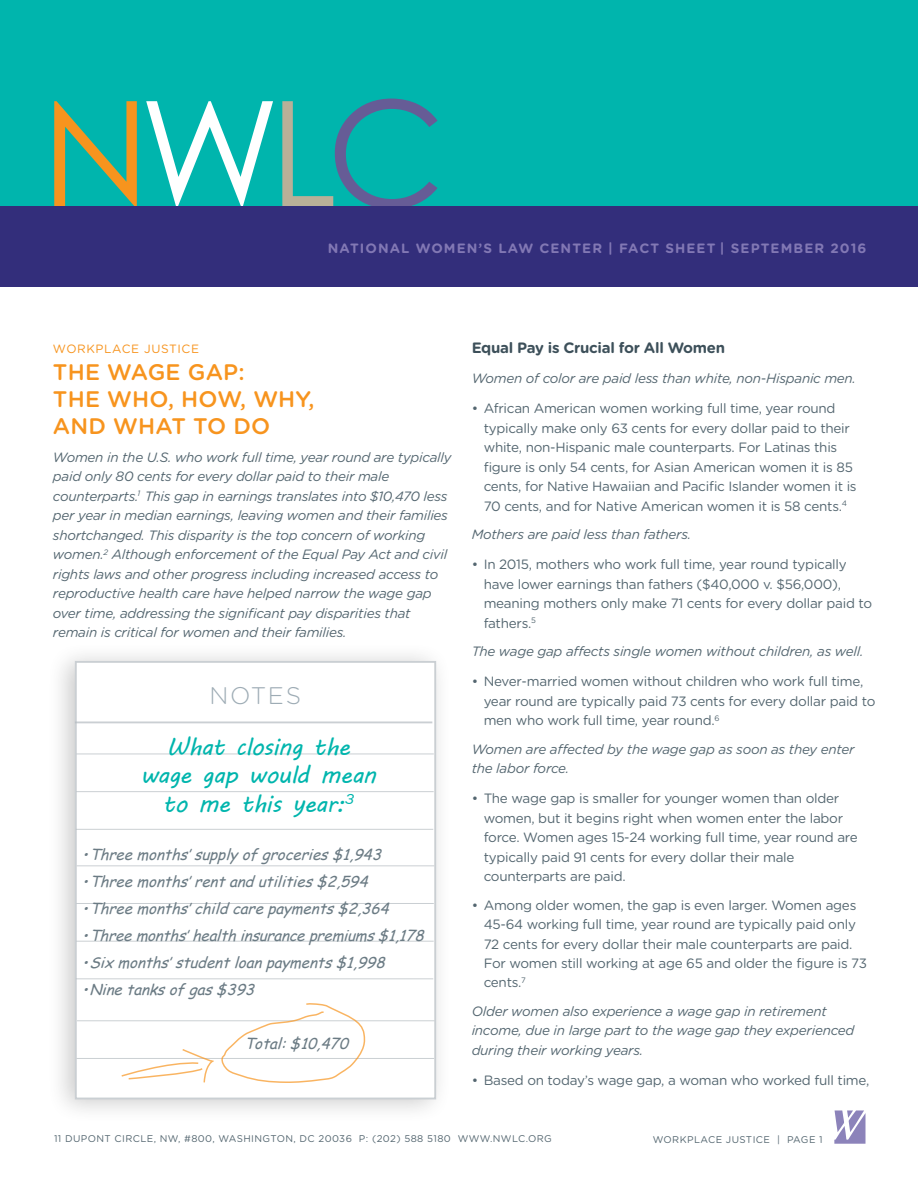
<style>
.page{position:relative;width:918px;height:1188px;background:#fff}
.page>*{position:absolute;margin:0;border:0;box-sizing:border-box;transform-origin:0 0}
.t1{font:24px/28.5px "MV Boli";letter-spacing:-.02em;color:#00b5ad;text-align:center}
.t2{font:300 24px "Gotham Rounded";letter-spacing:.07em;color:#9eacb5}
.t3{font:500 22.5px/27px "Gotham Rounded";letter-spacing:.01em;color:#f7941e}
.t4{font:italic 15px "Comic Sans MS";color:#6b7b84}
.t5{font:700 15px "Gotham Rounded";letter-spacing:-.02em;color:#3d505a}
.t6{font:13.5px/19.5px "Gotham Rounded";letter-spacing:-.02em;color:#546670}
.t7{font:italic 13.5px/19.5px "Gotham Rounded";letter-spacing:-.02em;color:#546670}
.t8{font:700 13.5px "Gotham Rounded";letter-spacing:.08em;color:#8278b4}
.t9{font:12px "Gotham Rounded";letter-spacing:.05em;color:#f7941e}
.t10{font:9.75px "Gotham Rounded";letter-spacing:.04em;color:#546670}
</style>
<div class="page">
<svg style="left:834px;top:1110px;width:32px;height:34px"></svg>
<div style="left:0;top:0;width:918px;height:287px;background:#00b5ad"></div>
<svg style="left:282px;top:99px;width:156px;height:107px"></svg>
<svg style="left:146px;top:101px;width:127px;height:105px"></svg>
<svg style="left:54px;top:101px;width:83px;height:105px"></svg>
<div style="left:0;top:206px;width:918px;height:81px;background:#332e7b"></div>
<div style="left:46px;top:641px;width:406px;height:484px;background:#000;opacity:.3"></div>
<div style="left:75px;top:661px;width:361px;height:438px;background:#fff;border:2px solid #b4bbc0"></div>
<hr style="left:75px;top:721px;width:357px;height:2px;background:#b4bbc0">
<hr style="left:76px;top:754px;width:358px;height:1px;background:#b4bbc0">
<hr style="left:76px;top:791px;width:358px;height:1px;background:#b4bbc0">
<hr style="left:76px;top:829px;width:357px;height:1px;background:#b4bbc0">
<hr style="left:77px;top:865px;width:357px;height:1px;background:#b4bbc0">
<hr style="left:76px;top:903px;width:358px;height:1px;background:#b4bbc0">
<hr style="left:76px;top:941px;width:358px;height:1px;background:#b4bbc0">
<hr style="left:76px;top:978px;width:357px;height:1px;background:#b4bbc0">
<hr style="left:77px;top:1020px;width:357px;height:1px;background:#b4bbc0">
<hr style="left:77px;top:1058px;width:357px;height:1px;background:#b4bbc0">
<svg style="left:221px;top:1003px;width:146px;height:80px"></svg>
<svg style="left:120px;top:1049px;width:94px;height:34px"></svg>
<p class="t8" style="left:328px;top:238px;width:540px">NATIONAL WOMEN’S LAW CENTER | FACT SHEET | SEPTEMBER 2016</p>
<p class="t9" style="left:53px;top:341px;width:148px">WORKPLACE JUSTICE</p>
<h2 class="t3" style="left:53px;top:358px;width:263px">THE WAGE GAP:<br>THE WHO, HOW, WHY,<br>AND WHAT TO DO</h2>
<p class="t7" style="left:53px;top:446px;width:400px">Women in the U.S. who work full time, year round are typically paid only 80 cents for every dollar paid to their male counterparts.<sup>1</sup> This gap in earnings translates into $10,470 less per year in median earnings, leaving women and their families shortchanged. This disparity is the top concern of working women.<sup>2</sup> Although enforcement of the Equal Pay Act and civil rights laws and other progress including increased access to reproductive health care have helped narrow the wage gap over time, addressing the significant pay disparities that remain is critical for women and their families.</p>
<h1 class="t2" style="left:209px;top:679px;width:93px">NOTES</h1>
<h1 class="t1" style="left:140px;top:732px;width:237px">What closing the wage gap would mean to me this year:<sup>3</sup></h1>
<p class="t4" style="left:82px;top:843px;width:306px">•Three months’ supply of groceries $1,943</p>
<p class="t4" style="left:82px;top:870px;width:293px">•Three months’ rent and utilities $2,594</p>
<p class="t4" style="left:82px;top:897px;width:314px">•Three months’ child care payments $2,364</p>
<p class="t4" style="left:82px;top:924px;width:349px">•Three months’ health insurance premiums $1,178</p>
<p class="t4" style="left:82px;top:951px;width:310px">•Six months’ student loan payments $1,998</p>
<p class="t4" style="left:82px;top:978px;width:179px">•Nine tanks of gas $393</p>
<p class="t4" style="left:244px;top:1032px;width:111px">Total: $10,470</p>
<p class="t5" style="left:472px;top:337px;width:255px">Equal Pay is Crucial for All Women</p>
<p class="t7" style="left:472px;top:368px;width:386px">Women of color are paid less than white, non-Hispanic men.</p>
<p class="t6" style="left:484px;top:398px;width:375px;text-indent:-12px">• African American women working full time, year round typically make only 63 cents for every dollar paid to their white, non-Hispanic male counterparts. For Latinas this figure is only 54 cents, for Asian American women it is 85 cents, for Native Hawaiian and Pacific Islander women it is 70 cents, and for Native American women it is 58 cents.<sup>4</sup></p>
<p class="t7" style="left:472px;top:524px;width:221px">Mothers are paid less than fathers.</p>
<p class="t6" style="left:484px;top:554px;width:390px;text-indent:-12px">• In 2015, mothers who work full time, year round typically have lower earnings than fathers ($40,000 v. $56,000), meaning mothers only make 71 cents for every dollar paid to fathers.<sup>5</sup></p>
<p class="t7" style="left:472px;top:641px;width:393px">The wage gap affects single women without children, as well.</p>
<p class="t6" style="left:484px;top:671px;width:393px;text-indent:-12px">• Never-married women without children who work full time, year round are typically paid 73 cents for every dollar paid to men who work full time, year round.<sup>6</sup></p>
<p class="t7" style="left:472px;top:739px;width:384px">Women are affected by the wage gap as soon as they enter the labor force.</p>
<p class="t6" style="left:484px;top:788px;width:376px;text-indent:-12px">• The wage gap is smaller for younger women than older women, but it begins right when women enter the labor force. Women ages 15-24 working full time, year round are typically paid 91 cents for every dollar their male counterparts are paid.</p>
<p class="t6" style="left:484px;top:894px;width:385px;text-indent:-12px">• Among older women, the gap is even larger. Women ages 45-64 working full time, year round are typically paid only 72 cents for every dollar their male counterparts are paid.<br>For women still working at age 65 and older the figure is 73 cents.<sup>7</sup></p>
<p class="t7" style="left:472px;top:1001px;width:384px">Older women also experience a wage gap in retirement income, due in large part to the wage gap they experienced during their working years.</p>
<p class="t6" style="left:472px;top:1070px;width:399px">• Based on today’s wage gap, a woman who worked full time,</p>
<p class="t10" style="left:54px;top:1132px;width:499px">11 DUPONT CIRCLE, NW, #800, WASHINGTON, DC 20036 P: (202) 588 5180 WWW.NWLC.ORG</p>
<p class="t10" style="left:653px;top:1133px;width:171px">WORKPLACE JUSTICE | PAGE 1</p>
</div>
